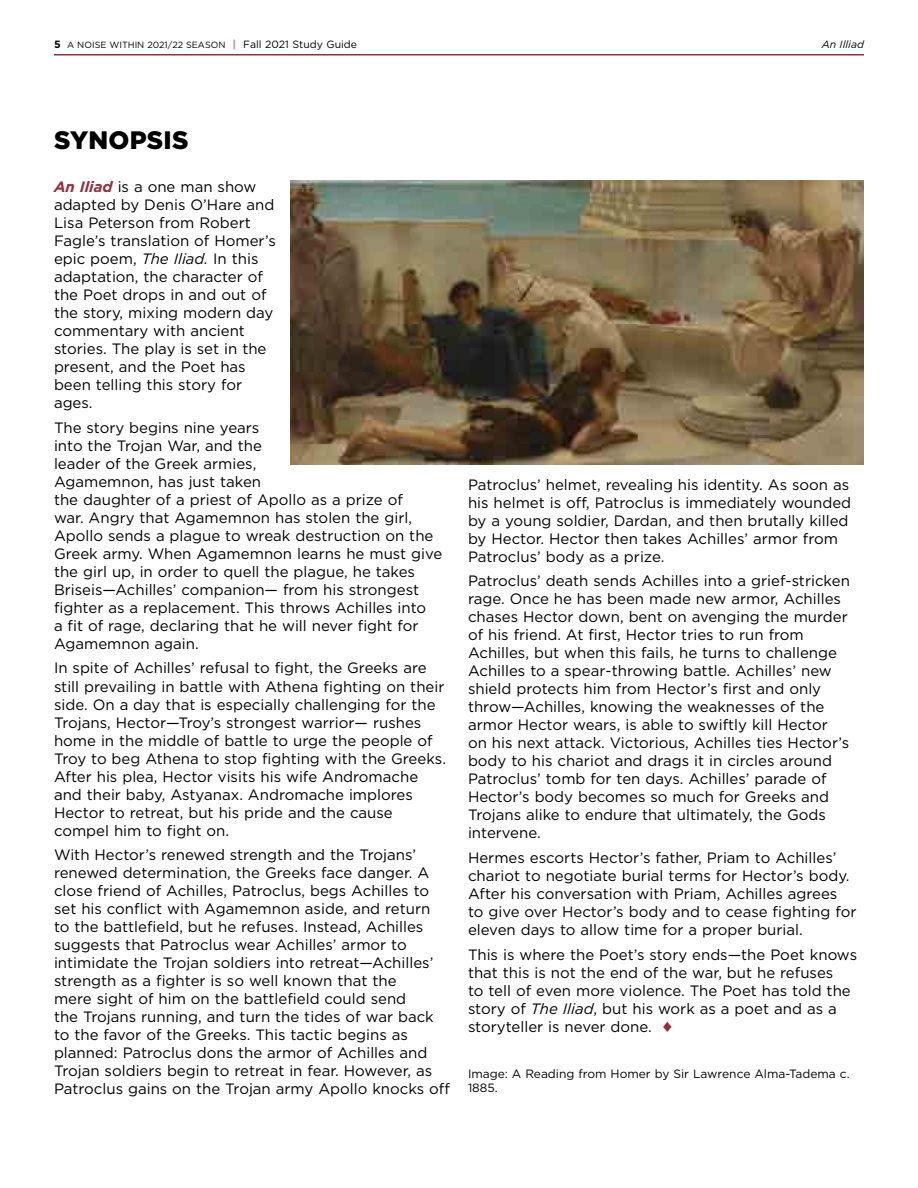
<style>
.page{position:relative;width:918px;height:1188px;background:#fff}
.page>*{position:absolute;margin:0;border:0;box-sizing:border-box;transform-origin:0 0}
.t1{font:900 25.2px "Gotham";letter-spacing:.005em;color:#000}
.t2{font:15px/18px "Gotham";color:#000}
.t3{font:12px/14.4px "Gotham";color:#000}
.t4{font:italic 10.5px "Gotham";color:#000}
.t5{font:9px "Gotham";color:#000}
.s1{font-weight:700;font-size:10.5px}
.s2{font-weight:700;font-size:10.5px;color:#bf8887}
.s3{font-size:10.5px}
.s4{font-weight:700;font-style:italic;color:#922f41}
.s5{font-style:italic}
.s6{color:#922f41}
</style>
<div class="page">
<img style="left:291px;top:180px;width:573px;height:284px">
<hr style="left:54px;top:54px;width:810px;height:2px;background:#922f41">
<p class="t5" style="left:54px;top:39px;width:305px"><span class="s1">5</span> A NOISE WITHIN 2021/22 SEASON <span class="s2">|</span> <span class="s3">Fall 2021 Study Guide</span></p>
<p class="t4" style="left:822px;top:38px;width:44px">An Illiad</p>
<h1 class="t1" style="left:54px;top:124px;width:136px">SYNOPSIS</h1>
<p class="t2" style="left:54px;top:178px;width:223px"><span class="s4">An Iliad</span> is a one man show adapted by Denis O’Hare and<br>Lisa Peterson from Robert<br>Fagle’s translation of Homer’s epic poem, <span class="s5">The Iliad.</span> In this adaptation, the character of the Poet drops in and out of the story, mixing modern day commentary with ancient stories. The play is set in the present, and the Poet has been telling this story for ages.</p>
<p class="t2" style="left:54px;top:418px;width:390px">The story begins nine years<br>into the Trojan War, and the<br>leader of the Greek armies,<br>Agamemnon, has just taken<br>the daughter of a priest of Apollo as a prize of<br>war. Angry that Agamemnon has stolen the girl, Apollo sends a plague to wreak destruction on the Greek army. When Agamemnon learns he must give the girl up, in order to quell the plague, he takes Briseis—Achilles’ companion— from his strongest fighter as a replacement. This throws Achilles into<br>a fit of rage, declaring that he will never fight for Agamemnon again.</p>
<p class="t2" style="left:54px;top:659px;width:392px">In spite of Achilles’ refusal to fight, the Greeks are still prevailing in battle with Athena fighting on their side. On a day that is especially challenging for the Trojans, Hector—Troy’s strongest warrior— rushes home in the middle of battle to urge the people of Troy to beg Athena to stop fighting with the Greeks.<br>After his plea, Hector visits his wife Andromache and their baby, Astyanax. Andromache implores Hector to retreat, but his pride and the cause compel him to fight on.</p>
<p class="t2" style="left:54px;top:846px;width:398px">With Hector’s renewed strength and the Trojans’ renewed determination, the Greeks face danger. A close friend of Achilles, Patroclus, begs Achilles to set his conflict with Agamemnon aside, and return<br>to the battlefield, but he refuses. Instead, Achilles suggests that Patroclus wear Achilles’ armor to intimidate the Trojan soldiers into retreat—Achilles’ strength as a fighter is so well known that the<br>mere sight of him on the battlefield could send<br>the Trojans running, and turn the tides of war back to the favor of the Greeks. This tactic begins as planned: Patroclus dons the armor of Achilles and Trojan soldiers begin to retreat in fear. However, as Patroclus gains on the Trojan army Apollo knocks off</p>
<p class="t2" style="left:468px;top:475px;width:385px">Patroclus’ helmet, revealing his identity. As soon as his helmet is off, Patroclus is immediately wounded by a young soldier, Dardan, and then brutally killed by Hector. Hector then takes Achilles’ armor from Patroclus’ body as a prize.</p>
<p class="t2" style="left:468px;top:572px;width:383px">Patroclus’ death sends Achilles into a grief-stricken rage. Once he has been made new armor, Achilles chases Hector down, bent on avenging the murder of his friend. At first, Hector tries to run from Achilles, but when this fails, he turns to challenge Achilles to a spear-throwing battle. Achilles’ new shield protects him from Hector’s first and only throw—Achilles, knowing the weaknesses of the armor Hector wears, is able to swiftly kill Hector on his next attack. Victorious, Achilles ties Hector’s body to his chariot and drags it in circles around Patroclus’ tomb for ten days. Achilles’ parade of Hector’s body becomes so much for Greeks and Trojans alike to endure that ultimately, the Gods intervene.</p>
<p class="t2" style="left:468px;top:849px;width:390px">Hermes escorts Hector’s father, Priam to Achilles’ chariot to negotiate burial terms for Hector’s body.<br>After his conversation with Priam, Achilles agrees to give over Hector’s body and to cease fighting for eleven days to allow time for a proper burial.</p>
<p class="t2" style="left:468px;top:945px;width:391px">This is where the Poet’s story ends—the Poet knows that this is not the end of the war, but he refuses<br>to tell of even more violence. The Poet has told the story of <span class="s5">The Iliad</span>, but his work as a poet and as a storyteller is never done. <span class="s6">♦</span></p>
<p class="t3" style="left:468px;top:1066px;width:381px">Image: A Reading from Homer by Sir Lawrence Alma-Tadema c.<br>1885.</p>
</div>
